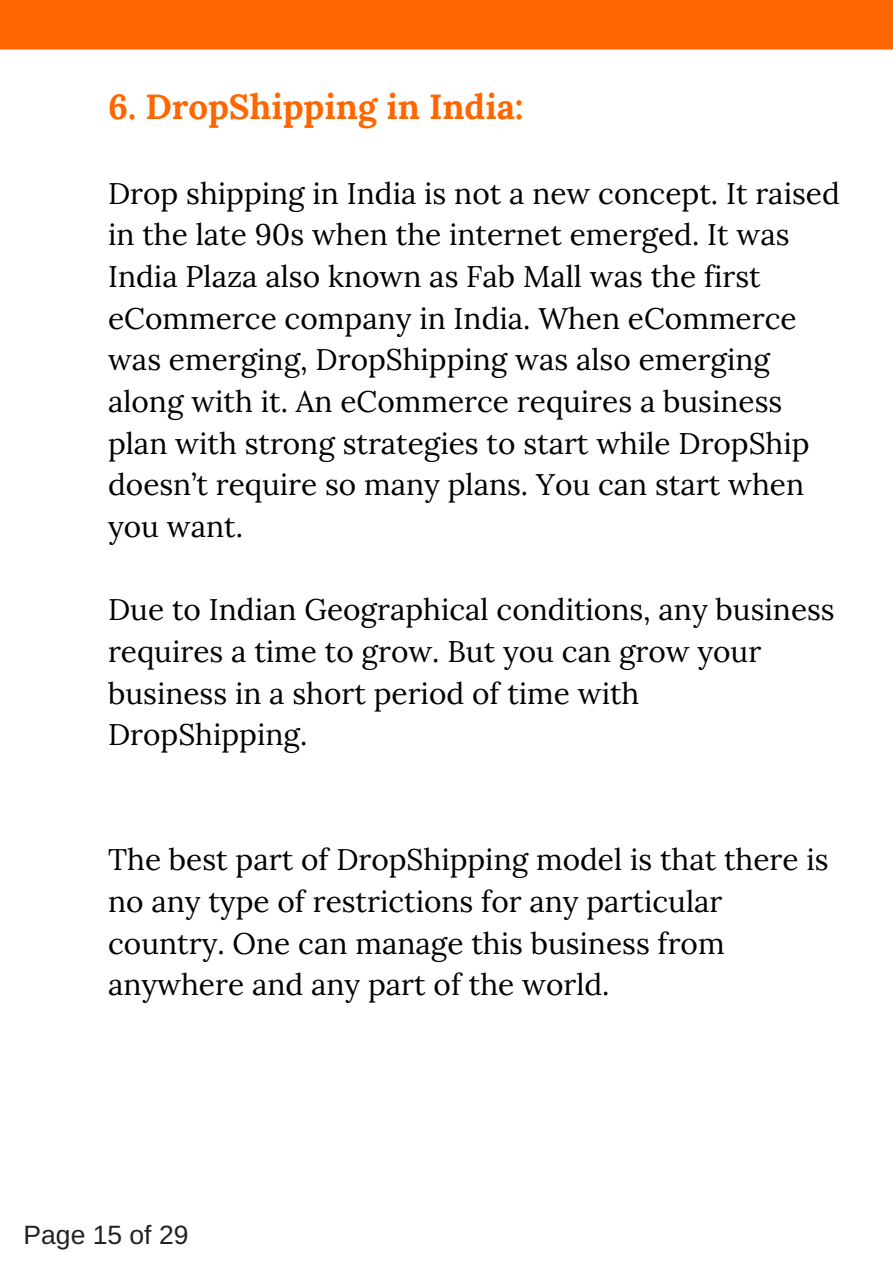
<style>
.page{position:relative;width:893px;height:1263px;background:#fff}
.page>*{position:absolute;margin:0;border:0;box-sizing:border-box;transform-origin:0 0}
.t1{font:700 34.8px "Lora";color:#f60}
.t2{font:29.85px/41.7px "Lora";color:#000}
.t3{font:26.55px "Arimo";color:#222}
</style>
<div class="page">
<div style="left:0;top:0;width:893px;height:50px;background:#f60"></div>
<p class="t1" style="left:108px;top:84px;width:417px">6. DropShipping in India:</p>
<p class="t2" style="left:108px;top:173px;width:733px">Drop shipping in India is not a new concept. It raised in the late 90s when the internet emerged. It was India Plaza also known as Fab Mall was the first eCommerce company in India. When eCommerce was emerging, DropShipping was also emerging along with it. An eCommerce requires a business plan with strong strategies to start while DropShip doesn’t require so many plans. You can start when you want.</p>
<p class="t2" style="left:108px;top:589px;width:728px">Due to Indian Geographical conditions, any business requires a time to grow. But you can grow your business in a short period of time with DropShipping.</p>
<p class="t2" style="left:108px;top:839px;width:722px">The best part of DropShipping model is that there is no any type of restrictions for any particular country. One can manage this business from anywhere and any part of the world.</p>
<p class="t3" style="left:24px;top:1220px;width:166px">Page 15 of 29</p>
</div>
